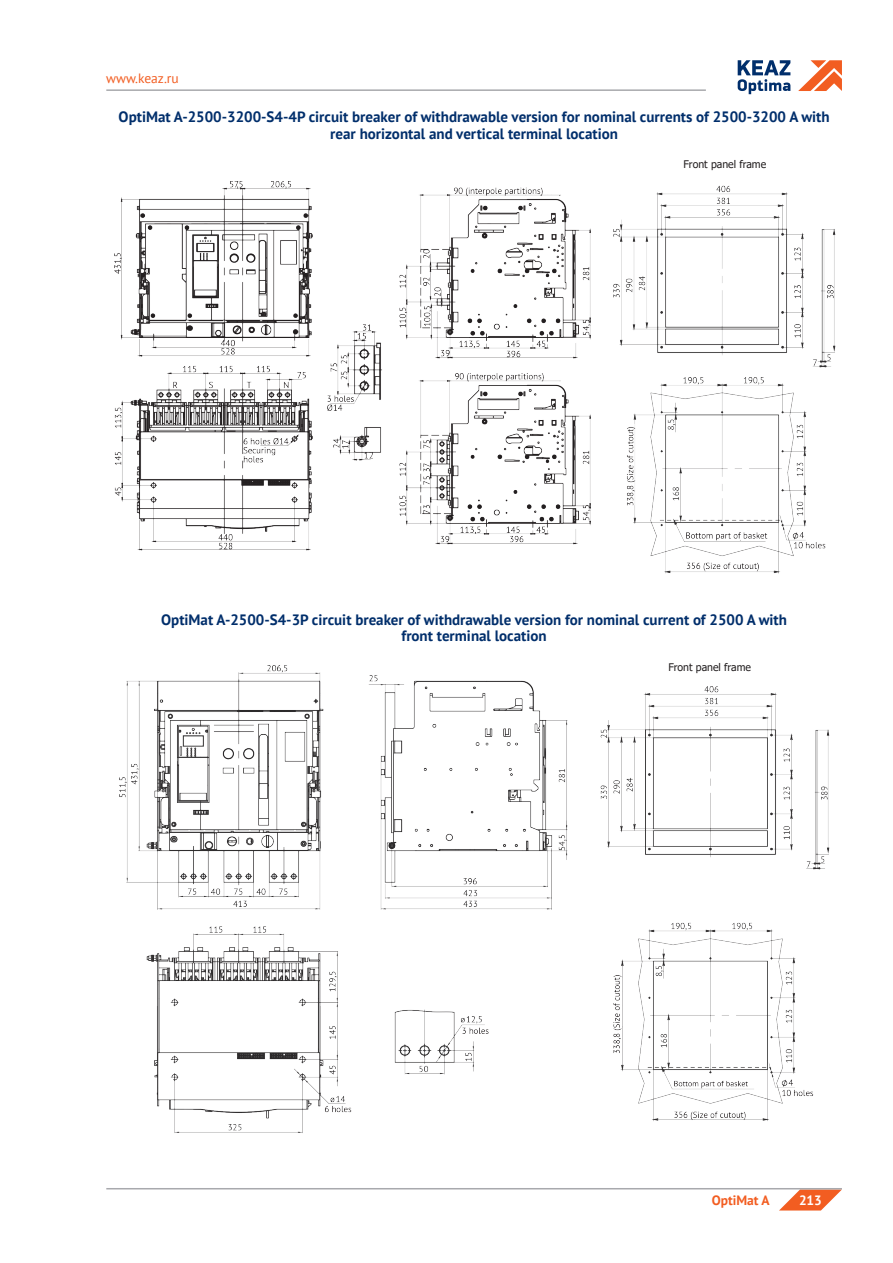
<style>
.page{position:relative;width:893px;height:1263px;background:#fff}
.page>*{position:absolute;margin:0;border:0;box-sizing:border-box;transform-origin:0 0}
.t1{font:700 15px/16.5px "PT Sans";color:#002e6b;text-align:center}
.t2{font:13.5px "PT Sans";color:#f25d21}
.t3{font:700 13.5px "PT Sans";color:#f25d21}
.t4{font:700 13.5px "PT Sans";color:#fff}
.t5{font:10.5px "Tahoma";color:#231f20}
</style>
<div class="page">
<svg style="left:798px;top:60px;width:44px;height:31px"></svg>
<svg style="left:738px;top:60px;width:52px;height:34px"></svg>
<svg style="left:779px;top:1189px;width:63px;height:21px"></svg>
<hr style="left:106px;top:89px;width:600px;height:2px;background:#a8a9ad">
<hr style="left:106px;top:1188px;width:736px;height:1px;background:#a8a9ad">
<img style="left:114px;top:181px;width:722px;height:393px">
<img style="left:119px;top:665px;width:711px;height:468px">
<p class="t2" style="left:106px;top:69px;width:74px">www.keaz.ru</p>
<p class="t1" style="left:119px;top:108px;width:712px">OptiMat A-2500-3200-S4-4P circuit breaker of withdrawable version for nominal currents of 2500-3200 А with rear horizontal and vertical terminal location</p>
<p class="t5" style="left:683px;top:157px;width:84px">Front panel frame</p>
<p class="t1" style="left:161px;top:611px;width:627px">OptiMat A-2500-S4-3P circuit breaker of withdrawable version for nominal current of 2500 А with</p>
<p class="t1" style="left:401px;top:627px;width:147px">front terminal location</p>
<p class="t5" style="left:668px;top:660px;width:84px">Front panel frame</p>
<p class="t3" style="left:712px;top:1191px;width:59px">OptiMat A</p>
<p class="t4" style="left:799px;top:1191px;width:24px">213</p>
</div>
